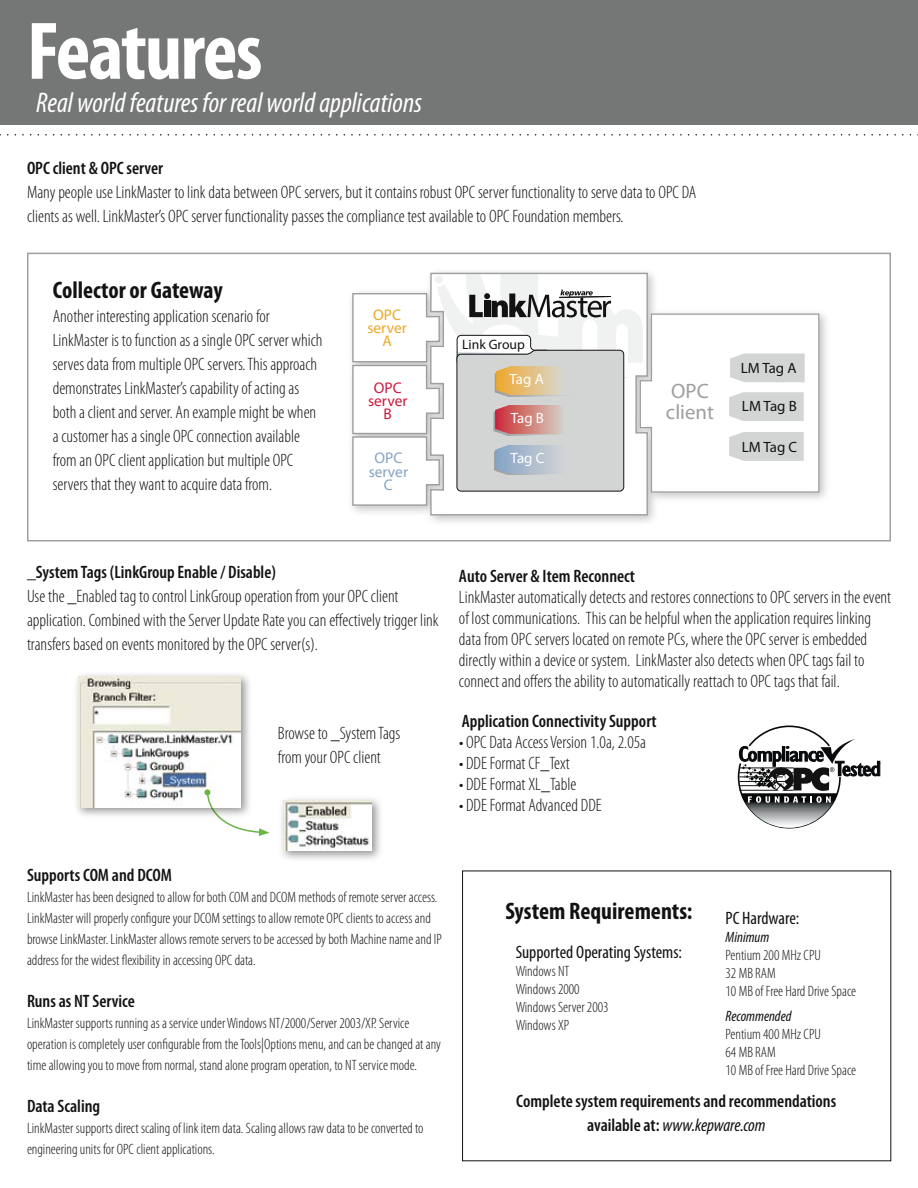
<style>
.page{position:relative;width:918px;height:1188px;background:#fff}
.page>*{position:absolute;margin:0;border:0;box-sizing:border-box;transform-origin:0 0}
.t1{font:700 condensed 82.5px "Myriad Pro";letter-spacing:-.02em;color:#fff}
.t2{font:italic condensed 28.5px "Myriad Pro";color:#fff}
.t3{font:700 condensed 24px "Myriad Pro";color:#121212}
.t4{font:20.85px/20.9px "Myriad Pro";color:#9d9f9e}
.t5{font:300 condensed 18px/24px "Myriad Pro";color:#121212}
.t6{font:600 condensed 18px/24px "Myriad Pro";color:#121212;text-align:center}
.t7{font:condensed 18px "Myriad Pro";letter-spacing:-.005em;color:#121212}
.t8{font:15.45px/13.4px "Myriad Pro";color:#eca728;text-align:center}
.t9{font:15.45px/13.4px "Myriad Pro";color:#cd193d;text-align:center}
.t10{font:15.45px/13.4px "Myriad Pro";color:#83a3c5;text-align:center}
.t11{font:300 condensed 15px/18px "Myriad Pro";color:#121212}
.t12{font:italic condensed 15px "Myriad Pro";color:#121212}
.t13{font:14.85px "Myriad Pro";color:#121212}
.t14{font:14.85px "Myriad Pro";letter-spacing:-.03em;color:#fff}
.t15{font:13.65px "Myriad Pro";color:#121212}
.s1{font-weight:400;font-style:italic}
</style>
<div class="page">
<svg style="left:0;top:134px;width:918px;height:2px"></svg>
<div style="left:0;top:0;width:918px;height:125px;background:#757776"></div>
<svg style="left:737px;top:725px;width:143px;height:104px"></svg>
<div style="left:27px;top:253px;width:864px;height:289px;border:2px solid #9d9f9e"></div>
<div style="left:346px;top:266px;width:487px;height:263px;background:#121212;opacity:.25"></div>
<svg style="left:429px;top:506px;width:220px;height:10px"></svg>
<svg style="left:352px;top:273px;width:467px;height:233px"></svg>
<div style="left:73px;top:671px;width:181px;height:149px;background:#121212;opacity:.45"></div>
<img style="left:79px;top:677px;width:162px;height:131px">
<div style="left:277px;top:795px;width:108px;height:69px;background:#121212;opacity:.45"></div>
<img style="left:283px;top:801px;width:89px;height:49px">
<svg style="left:204px;top:789px;width:66px;height:47px"></svg>
<h1 class="t1" style="left:27px;top:0;width:237px">Features</h1>
<h2 class="t2" style="left:36px;top:85px;width:387px">Real world features for real world applications</h2>
<p class="t6" style="left:27px;top:156px;width:138px">OPC client &amp; OPC server</p>
<p class="t5" style="left:27px;top:180px;width:671px">Many people use LinkMaster to link data between OPC servers, but it contains robust OPC server functionality to serve data to OPC DA clients as well. LinkMaster’s OPC server functionality passes the compliance test available to OPC Foundation members.</p>
<h3 class="t3" style="left:53px;top:275px;width:171px">Collector or Gateway</h3>
<p class="t5" style="left:53px;top:304px;width:271px">Another interesting application scenario for LinkMaster is to function as a single OPC server which serves data from multiple OPC servers. This approach demonstrates LinkMaster’s capability of acting as both a client and server. An example might be when a customer has a single OPC connection available from an OPC client application but multiple OPC servers that they want to acquire data from.</p>
<p class="t8" style="left:367px;top:308px;width:41px">OPC server<br>A</p>
<p class="t9" style="left:368px;top:381px;width:41px">OPC server<br>B</p>
<p class="t10" style="left:369px;top:451px;width:41px">OPC server<br>C</p>
<p class="t15" style="left:462px;top:336px;width:64px">Link Group</p>
<p class="t14" style="left:510px;top:370px;width:36px">Tag A</p>
<p class="t14" style="left:511px;top:409px;width:35px">Tag B</p>
<p class="t14" style="left:511px;top:449px;width:35px">Tag C</p>
<p class="t4" style="left:666px;top:380px;width:49px">OPC client</p>
<p class="t13" style="left:741px;top:359px;width:57px">LM Tag A</p>
<p class="t13" style="left:742px;top:397px;width:56px">LM Tag B</p>
<p class="t13" style="left:742px;top:438px;width:57px">LM Tag C</p>
<p class="t6" style="left:27px;top:560px;width:251px">_System Tags (LinkGroup Enable / Disable)</p>
<p class="t5" style="left:27px;top:584px;width:413px">Use the _Enabled tag to control LinkGroup operation from your OPC client application. Combined with the Server Update Rate you can effectively trigger link transfers based on events monitored by the OPC server(s).</p>
<p class="t5" style="left:278px;top:721px;width:124px">Browse to _System Tags from your OPC client</p>
<p class="t6" style="left:459px;top:564px;width:178px">Auto Server &amp; Item Reconnect</p>
<p class="t5" style="left:459px;top:587px;width:434px;line-height:21px">LinkMaster automatically detects and restores connections to OPC servers in the event of lost communications. This can be helpful when the application requires linking data from OPC servers located on remote PCs, where the OPC server is embedded directly within a device or system. LinkMaster also detects when OPC tags fail to connect and offers the ability to automatically reattach to OPC tags that fail.</p>
<p class="t6" style="left:462px;top:708px;width:196px">Application Connectivity Support</p>
<p class="t5" style="left:459px;top:730px;width:189px">• OPC Data Access Version 1.0a, 2.05a</p>
<p class="t5" style="left:459px;top:751px;width:112px">• DDE Format CF_Text</p>
<p class="t5" style="left:459px;top:772px;width:119px">• DDE Format XL_Table</p>
<p class="t5" style="left:459px;top:793px;width:144px">• DDE Format Advanced DDE</p>
<p class="t6" style="left:27px;top:863px;width:146px">Supports COM and DCOM</p>
<p class="t11" style="left:27px;top:887px;width:416px;line-height:21px">LinkMaster has been designed to allow for both COM and DCOM methods of remote server access.<br>LinkMaster will properly configure your DCOM settings to allow remote OPC clients to access and browse LinkMaster. LinkMaster allows remote servers to be accessed by both Machine name and IP address for the widest flexibility in accessing OPC data.</p>
<p class="t6" style="left:27px;top:989px;width:109px">Runs as NT Service</p>
<p class="t11" style="left:27px;top:1013px;width:415px;line-height:21px">LinkMaster supports running as a service under Windows NT/2000/Server 2003/XP. Service operation is completely user configurable from the Tools|Options menu, and can be changed at any time allowing you to move from normal, stand alone program operation, to NT service mode.</p>
<p class="t6" style="left:27px;top:1094px;width:75px">Data Scaling</p>
<p class="t11" style="left:27px;top:1118px;width:398px;line-height:21px">LinkMaster supports direct scaling of link item data. Scaling allows raw data to be converted to engineering units for OPC client applications.</p>
<h3 class="t3" style="left:506px;top:896px;width:188px">System Requirements:</h3>
<p class="t7" style="left:516px;top:941px;width:167px">Supported Operating Systems:</p>
<p class="t11" style="left:516px;top:962px;width:94px">Windows NT<br>Windows 2000<br>Windows Server 2003<br>Windows XP</p>
<p class="t7" style="left:726px;top:907px;width:75px">PC Hardware:</p>
<p class="t12" style="left:726px;top:928px;width:45px">Minimum</p>
<p class="t11" style="left:726px;top:946px;width:132px">Pentium 200 MHz CPU<br>32 MB RAM<br>10 MB of Free Hard Drive Space</p>
<p class="t12" style="left:726px;top:1007px;width:67px">Recommended</p>
<p class="t11" style="left:726px;top:1025px;width:132px">Pentium 400 MHz CPU<br>64 MB RAM<br>10 MB of Free Hard Drive Space</p>
<p class="t6" style="left:516px;top:1089px;width:321px">Complete system requirements and recommendations available at: <span class="s1">www.kepware.com</span></p>
</div>
